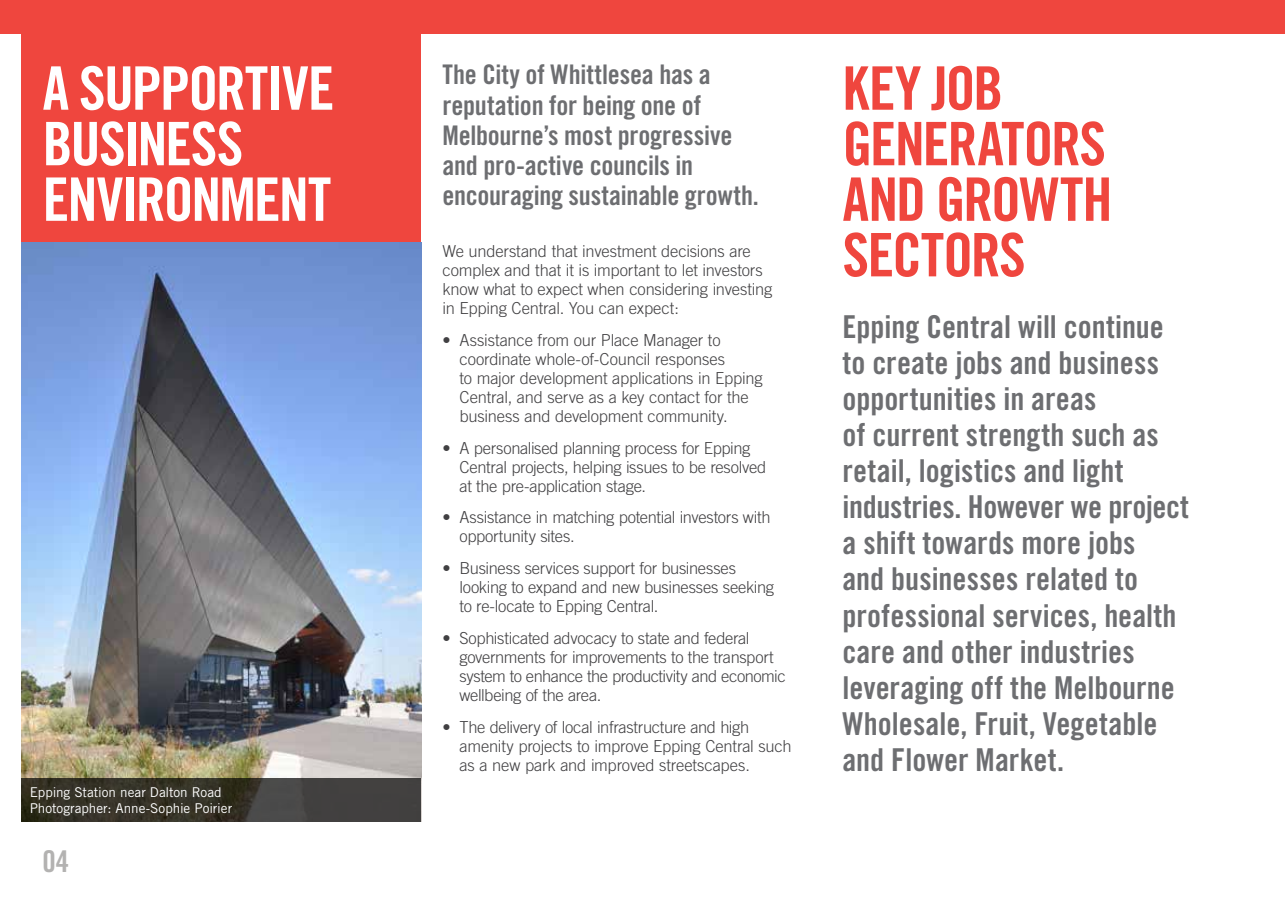
<style>
.page{position:relative;width:1285px;height:915px;background:#fff}
.page>*{position:absolute;margin:0;border:0;box-sizing:border-box;transform-origin:0 0}
.t1{font:60px/55.5px "Trade Gothic Bold Cond Twenty";letter-spacing:-.03em;color:#ef463e}
.t2{font:60px/55.5px "Trade Gothic Bold Cond Twenty";letter-spacing:-.03em;color:#fff}
.t3{font:31.5px/36px "Trade Gothic Bold Cond Twenty";color:#6d6e71}
.t4{font:30px "Trade Gothic Bold Cond Twenty";color:#b3b2b1}
.t5{font:27px/30px "Trade Gothic Bold Cond Twenty";letter-spacing:-.01em;color:#6d6e71}
.t6{font:300 16.5px/18.9px "Trade Gothic";letter-spacing:-.015em;color:#414042}
.t7{font:13.5px/15.5px "Trade Gothic";letter-spacing:-.005em;color:#fff}
</style>
<div class="page">
<hr style="left:1284px;top:0;width:1px;height:34px;background:#ef463e">
<div style="left:0;top:0;width:1284px;height:34px;background:#ef463e"></div>
<div style="left:21px;top:0;width:400px;height:242px;background:#ef463e"></div>
<img style="left:21px;top:242px;width:400px;height:536px">
<svg style="left:21px;top:778px;width:400px;height:43px;background:#3a3830"></svg>
<h1 class="t2" style="left:43px;top:60px;width:293px">A SUPPORTIVE<br>BUSINESS<br>ENVIRONMENT</h1>
<h3 class="t5" style="left:442px;top:60px;width:318px">The City of Whittlesea has a reputation for being one of<br>Melbourne’s most progressive and pro-active councils in encouraging sustainable growth.</h3>
<p class="t7" style="left:30px;top:784px;width:204px">Epping Station near Dalton Road<br>Photographer: Anne-Sophie Poirier</p>
<h3 class="t4" style="left:43px;top:843px;width:28px">04</h3>
<p class="t6" style="left:442px;top:241px;width:331px">We understand that investment decisions are complex and that it is important to let investors know what to expect when considering investing in Epping Central. You can expect:</p>
<p class="t6" style="left:459px;top:330px;width:304px;text-indent:-17px">• Assistance from our Place Manager to coordinate whole-of-Council responses<br>to major development applications in Epping Central, and serve as a key contact for the business and development community.</p>
<p class="t6" style="left:459px;top:438px;width:308px;text-indent:-17px">• A personalised planning process for Epping<br>Central projects, helping issues to be resolved at the pre-application stage.</p>
<p class="t6" style="left:459px;top:507px;width:312px;text-indent:-17px">• Assistance in matching potential investors with opportunity sites.</p>
<p class="t6" style="left:459px;top:558px;width:316px;text-indent:-17px">• Business services support for businesses looking to expand and new businesses seeking to re-locate to Epping Central.</p>
<p class="t6" style="left:459px;top:628px;width:327px;text-indent:-17px">• Sophisticated advocacy to state and federal governments for improvements to the transport system to enhance the productivity and economic wellbeing of the area.</p>
<p class="t6" style="left:459px;top:716px;width:333px;text-indent:-17px">• The delivery of local infrastructure and high amenity projects to improve Epping Central such as a new park and improved streetscapes.</p>
<h1 class="t1" style="left:842px;top:60px;width:271px">KEY JOB<br>GENERATORS<br>AND GROWTH<br>SECTORS</h1>
<p class="t3" style="left:842px;top:308px;width:348px">Epping Central will continue to create jobs and business opportunities in areas<br>of current strength such as retail, logistics and light industries. However we project a shift towards more jobs<br>and businesses related to professional services, health care and other industries leveraging off the Melbourne<br>Wholesale, Fruit, Vegetable and Flower Market.</p>
</div>
